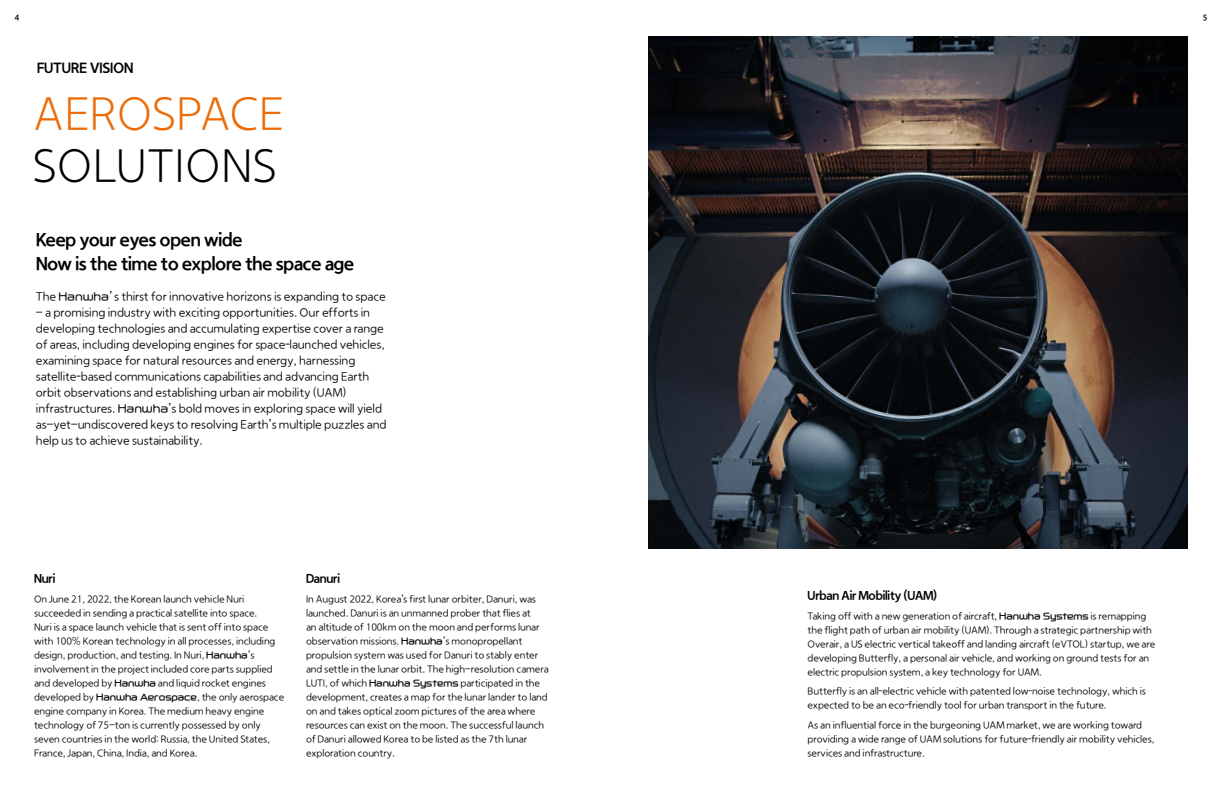
<style>
.page{position:relative;width:1224px;height:792px;background:#fff}
.page>*{position:absolute;margin:0;border:0;box-sizing:border-box;transform-origin:0 0}
.t1{font:48px "hanwha Gothic T";letter-spacing:-.02em;color:#ed6b06}
.t2{font:48px "hanwha Gothic T";letter-spacing:-.01em;color:#000}
.t3{font:18px "hanwha Gothic B";color:#000}
.t4{font:14px "hanwha Gothic B";letter-spacing:.01em;color:#000}
.t5{font:12px/16px "hanwha Gothic EL";letter-spacing:-.01em;color:#000}
.t6{font:12px "hanwha Gothic B";letter-spacing:-.01em;color:#000}
.t7{font:12px "hanwha Gothic B";letter-spacing:-.01em;color:#020203}
.t8{font:10px/14px "hanwha Gothic EL";letter-spacing:-.01em;color:#000}
.t9{font:8px "hanwha Gothic R";color:#000}
.s1{font-family:"Hanwha L";font-size:11px}
.s2{font-family:"Hanwha R";font-size:9px}
</style>
<div class="page">
<img style="left:648px;top:36px;width:540px;height:513px">
<p class="t9" style="left:15px;top:13px;width:6px">4</p>
<p class="t9" style="left:1203px;top:13px;width:6px">5</p>
<p class="t4" style="left:37px;top:60px;width:98px">FUTURE VISION</p>
<p class="t1" style="left:32px;top:86px;width:254px">AEROSPACE</p>
<p class="t2" style="left:32px;top:138px;width:246px">SOLUTIONS</p>
<p class="t3" style="left:36px;top:229px;width:208px">Keep your eyes open wide</p>
<p class="t3" style="left:36px;top:253px;width:320px">Now is the time to explore the space age</p>
<p class="t5" style="left:36px;top:289px;width:351px">The <span class="s1">Hanwha</span>’s thirst for innovative horizons is expanding to space</p>
<p class="t5" style="left:36px;top:305px;width:352px">- a promising industry with exciting opportunities. Our efforts in developing technologies and accumulating expertise cover a range of areas, including developing engines for space–launched vehicles, examining space for natural resources and energy, harnessing satellite–based communications capabilities and advancing Earth orbit observations and establishing urban air mobility (UAM) infrastructures. <span class="s1">Hanwha</span>’s bold moves in exploring space will yield as-yet-undiscovered keys to resolving Earth’s multiple puzzles and help us to achieve sustainability.</p>
<p class="t7" style="left:34px;top:572px;width:23px">Nuri</p>
<p class="t8" style="left:34px;top:592px;width:252px">On June 21, 2022, the Korean launch vehicle Nuri succeeded in sending a practical satellite into space.<br>Nuri is a space launch vehicle that is sent off into space with 100% Korean technology in all processes, including design, production, and testing. In Nuri, <span class="s2">Hanwha</span>’s involvement in the project included core parts supplied and developed by <span class="s2">Hanwha</span> and liquid rocket engines developed by <span class="s2">Hanwha Aerospace</span>, the only aerospace engine company in Korea. The medium heavy engine technology of 75-ton is currently possessed by only seven countries in the world: Russia, the United States, France, Japan, China, India, and Korea.</p>
<p class="t7" style="left:306px;top:572px;width:36px">Danuri</p>
<p class="t8" style="left:306px;top:592px;width:244px">In August 2022, Korea’s first lunar orbiter, Danuri, was launched. Danuri is an unmanned prober that flies at<br>an altitude of 100km on the moon and performs lunar observation missions. <span class="s2">Hanwha</span>’s monopropellant propulsion system was used for Danuri to stably enter and settle in the lunar orbit. The high-resolution camera LUTI, of which <span class="s2">Hanwha Systems</span> participated in the development, creates a map for the lunar lander to land on and takes optical zoom pictures of the area where resources can exist on the moon. The successful launch of Danuri allowed Korea to be listed as the 7th lunar exploration country.</p>
<p class="t6" style="left:808px;top:588px;width:131px">Urban Air Mobility (UAM)</p>
<p class="t8" style="left:808px;top:609px;width:349px">Taking off with a new generation of aircraft, <span class="s2">Hanwha Systems</span> is remapping the flight path of urban air mobility (UAM). Through a strategic partnership with Overair, a US electric vertical takeoff and landing aircraft (eVTOL) startup, we are developing Butterfly, a personal air vehicle, and working on ground tests for an electric propulsion system, a key technology for UAM.</p>
<p class="t8" style="left:808px;top:684px;width:340px">Butterfly is an all–electric vehicle with patented low–noise technology, which is expected to be an eco–friendly tool for urban transport in the future.</p>
<p class="t8" style="left:808px;top:718px;width:348px">As an influential force in the burgeoning UAM market, we are working toward providing a wide range of UAM solutions for future–friendly air mobility vehicles, services and infrastructure.</p>
</div>
